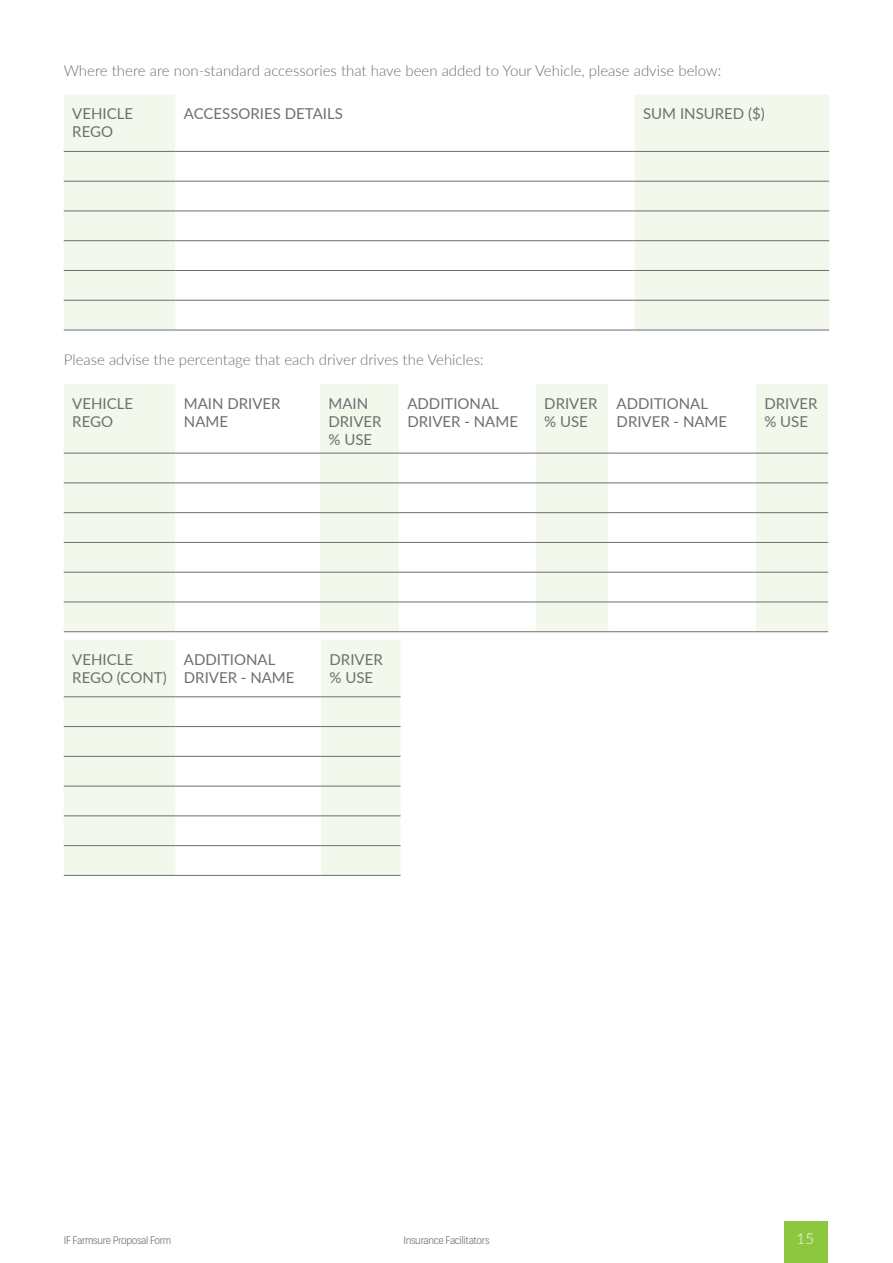
<style>
.page{position:relative;width:893px;height:1263px;background:#fff}
.page>*{position:absolute;margin:0;border:0;box-sizing:border-box;transform-origin:0 0}
.t1{font:15px/18px "Lato";color:#6d6e71}
.t2{font:300 15px "Lato";color:#6d6e71}
.t3{font:300 15px "Lato";color:#fff}
.t4{font:300 10.5px "Frank";letter-spacing:-.03em;color:#6d6e71}
</style>
<div class="page">
<div style="left:784px;top:1221px;width:44px;height:42px;background:#8dc63f"></div>
<svg style="left:64px;top:95px;width:765px;height:235px"></svg>
<hr style="left:64px;top:151px;width:111px;height:1px;background:#6d6e71">
<hr style="left:175px;top:151px;width:460px;height:1px;background:#6d6e71">
<hr style="left:635px;top:151px;width:194px;height:1px;background:#6d6e71">
<hr style="left:64px;top:181px;width:111px;height:1px;background:#6d6e71">
<hr style="left:175px;top:181px;width:460px;height:1px;background:#6d6e71">
<hr style="left:635px;top:181px;width:194px;height:1px;background:#6d6e71">
<hr style="left:64px;top:211px;width:111px;height:1px;background:#6d6e71">
<hr style="left:175px;top:211px;width:460px;height:1px;background:#6d6e71">
<hr style="left:635px;top:211px;width:194px;height:1px;background:#6d6e71">
<hr style="left:64px;top:240px;width:111px;height:1px;background:#6d6e71">
<hr style="left:175px;top:240px;width:460px;height:1px;background:#6d6e71">
<hr style="left:635px;top:240px;width:194px;height:1px;background:#6d6e71">
<hr style="left:64px;top:270px;width:111px;height:1px;background:#6d6e71">
<hr style="left:175px;top:270px;width:460px;height:1px;background:#6d6e71">
<hr style="left:635px;top:270px;width:194px;height:1px;background:#6d6e71">
<hr style="left:64px;top:300px;width:111px;height:1px;background:#6d6e71">
<hr style="left:175px;top:300px;width:460px;height:1px;background:#6d6e71">
<hr style="left:635px;top:300px;width:194px;height:1px;background:#6d6e71">
<hr style="left:64px;top:330px;width:111px;height:1px;background:#6d6e71">
<hr style="left:175px;top:330px;width:460px;height:1px;background:#6d6e71">
<hr style="left:635px;top:330px;width:194px;height:1px;background:#6d6e71">
<svg style="left:64px;top:384px;width:764px;height:247px"></svg>
<hr style="left:64px;top:453px;width:111px;height:1px;background:#6d6e71">
<hr style="left:175px;top:453px;width:145px;height:1px;background:#6d6e71">
<hr style="left:320px;top:453px;width:79px;height:1px;background:#6d6e71">
<hr style="left:399px;top:453px;width:137px;height:1px;background:#6d6e71">
<hr style="left:536px;top:453px;width:72px;height:1px;background:#6d6e71">
<hr style="left:608px;top:453px;width:148px;height:1px;background:#6d6e71">
<hr style="left:756px;top:453px;width:72px;height:1px;background:#6d6e71">
<hr style="left:64px;top:483px;width:111px;height:1px;background:#6d6e71">
<hr style="left:175px;top:483px;width:145px;height:1px;background:#6d6e71">
<hr style="left:320px;top:483px;width:79px;height:1px;background:#6d6e71">
<hr style="left:399px;top:483px;width:137px;height:1px;background:#6d6e71">
<hr style="left:536px;top:483px;width:72px;height:1px;background:#6d6e71">
<hr style="left:608px;top:483px;width:148px;height:1px;background:#6d6e71">
<hr style="left:756px;top:483px;width:72px;height:1px;background:#6d6e71">
<hr style="left:64px;top:512px;width:111px;height:1px;background:#6d6e71">
<hr style="left:175px;top:512px;width:145px;height:1px;background:#6d6e71">
<hr style="left:320px;top:512px;width:79px;height:1px;background:#6d6e71">
<hr style="left:399px;top:512px;width:137px;height:1px;background:#6d6e71">
<hr style="left:536px;top:512px;width:72px;height:1px;background:#6d6e71">
<hr style="left:608px;top:512px;width:148px;height:1px;background:#6d6e71">
<hr style="left:756px;top:512px;width:72px;height:1px;background:#6d6e71">
<hr style="left:64px;top:542px;width:111px;height:1px;background:#6d6e71">
<hr style="left:175px;top:542px;width:145px;height:1px;background:#6d6e71">
<hr style="left:320px;top:542px;width:79px;height:1px;background:#6d6e71">
<hr style="left:399px;top:542px;width:137px;height:1px;background:#6d6e71">
<hr style="left:536px;top:542px;width:72px;height:1px;background:#6d6e71">
<hr style="left:608px;top:542px;width:148px;height:1px;background:#6d6e71">
<hr style="left:756px;top:542px;width:72px;height:1px;background:#6d6e71">
<hr style="left:64px;top:572px;width:111px;height:1px;background:#6d6e71">
<hr style="left:175px;top:572px;width:145px;height:1px;background:#6d6e71">
<hr style="left:320px;top:572px;width:79px;height:1px;background:#6d6e71">
<hr style="left:399px;top:572px;width:137px;height:1px;background:#6d6e71">
<hr style="left:536px;top:572px;width:72px;height:1px;background:#6d6e71">
<hr style="left:608px;top:572px;width:148px;height:1px;background:#6d6e71">
<hr style="left:756px;top:572px;width:72px;height:1px;background:#6d6e71">
<hr style="left:64px;top:602px;width:111px;height:1px;background:#6d6e71">
<hr style="left:175px;top:602px;width:145px;height:1px;background:#6d6e71">
<hr style="left:320px;top:602px;width:79px;height:1px;background:#6d6e71">
<hr style="left:399px;top:602px;width:137px;height:1px;background:#6d6e71">
<hr style="left:536px;top:602px;width:72px;height:1px;background:#6d6e71">
<hr style="left:608px;top:602px;width:148px;height:1px;background:#6d6e71">
<hr style="left:756px;top:602px;width:72px;height:1px;background:#6d6e71">
<hr style="left:64px;top:631px;width:111px;height:1px;background:#6d6e71">
<hr style="left:175px;top:631px;width:145px;height:1px;background:#6d6e71">
<hr style="left:320px;top:631px;width:79px;height:1px;background:#6d6e71">
<hr style="left:399px;top:631px;width:137px;height:1px;background:#6d6e71">
<hr style="left:536px;top:631px;width:72px;height:1px;background:#6d6e71">
<hr style="left:608px;top:631px;width:148px;height:1px;background:#6d6e71">
<hr style="left:756px;top:631px;width:72px;height:1px;background:#6d6e71">
<svg style="left:64px;top:640px;width:337px;height:235px;fill:#f3f8ec"></svg>
<hr style="left:64px;top:696px;width:111px;height:1px;background:#6d6e71">
<hr style="left:175px;top:696px;width:146px;height:1px;background:#6d6e71">
<hr style="left:321px;top:696px;width:80px;height:1px;background:#6d6e71">
<hr style="left:64px;top:726px;width:111px;height:1px;background:#6d6e71">
<hr style="left:175px;top:726px;width:146px;height:1px;background:#6d6e71">
<hr style="left:321px;top:726px;width:80px;height:1px;background:#6d6e71">
<hr style="left:64px;top:756px;width:111px;height:1px;background:#6d6e71">
<hr style="left:175px;top:756px;width:146px;height:1px;background:#6d6e71">
<hr style="left:321px;top:756px;width:80px;height:1px;background:#6d6e71">
<hr style="left:64px;top:786px;width:111px;height:1px;background:#6d6e71">
<hr style="left:175px;top:786px;width:146px;height:1px;background:#6d6e71">
<hr style="left:321px;top:786px;width:80px;height:1px;background:#6d6e71">
<hr style="left:64px;top:816px;width:111px;height:1px;background:#6d6e71">
<hr style="left:175px;top:816px;width:146px;height:1px;background:#6d6e71">
<hr style="left:321px;top:816px;width:80px;height:1px;background:#6d6e71">
<hr style="left:64px;top:845px;width:111px;height:1px;background:#6d6e71">
<hr style="left:175px;top:845px;width:146px;height:1px;background:#6d6e71">
<hr style="left:321px;top:845px;width:80px;height:1px;background:#6d6e71">
<hr style="left:64px;top:875px;width:111px;height:1px;background:#6d6e71">
<hr style="left:175px;top:875px;width:146px;height:1px;background:#6d6e71">
<hr style="left:321px;top:875px;width:80px;height:1px;background:#6d6e71">
<p class="t2" style="left:64px;top:60px;width:659px">Where there are non-standard accessories that have been added to Your Vehicle, please advise below:</p>
<p class="t1" style="left:72px;top:104px;width:62px">VEHICLE<br>REGO</p>
<p class="t1" style="left:184px;top:104px;width:160px">ACCESSORIES DETAILS</p>
<p class="t1" style="left:643px;top:104px;width:123px">SUM INSURED ($)</p>
<p class="t2" style="left:64px;top:349px;width:421px">Please advise the percentage that each driver drives the Vehicles:</p>
<p class="t1" style="left:72px;top:393px;width:62px">VEHICLE<br>REGO</p>
<p class="t1" style="left:184px;top:393px;width:98px">MAIN DRIVER<br>NAME</p>
<p class="t1" style="left:328px;top:393px;width:55px">MAIN<br>DRIVER % USE</p>
<p class="t1" style="left:407px;top:393px;width:112px">ADDITIONAL<br>DRIVER - NAME</p>
<p class="t1" style="left:544px;top:393px;width:55px">DRIVER % USE</p>
<p class="t1" style="left:617px;top:393px;width:112px">ADDITIONAL<br>DRIVER - NAME</p>
<p class="t1" style="left:764px;top:393px;width:55px">DRIVER % USE</p>
<p class="t1" style="left:72px;top:650px;width:96px">VEHICLE<br>REGO (CONT)</p>
<p class="t1" style="left:184px;top:650px;width:112px">ADDITIONAL<br>DRIVER - NAME</p>
<p class="t1" style="left:330px;top:650px;width:55px">DRIVER % USE</p>
<p class="t4" style="left:64px;top:1234px;width:109px">IF Farmsure Proposal Form</p>
<p class="t4" style="left:403px;top:1234px;width:88px">Insurance Facilitators</p>
<p class="t3" style="left:797px;top:1228px;width:19px">15</p>
</div>
